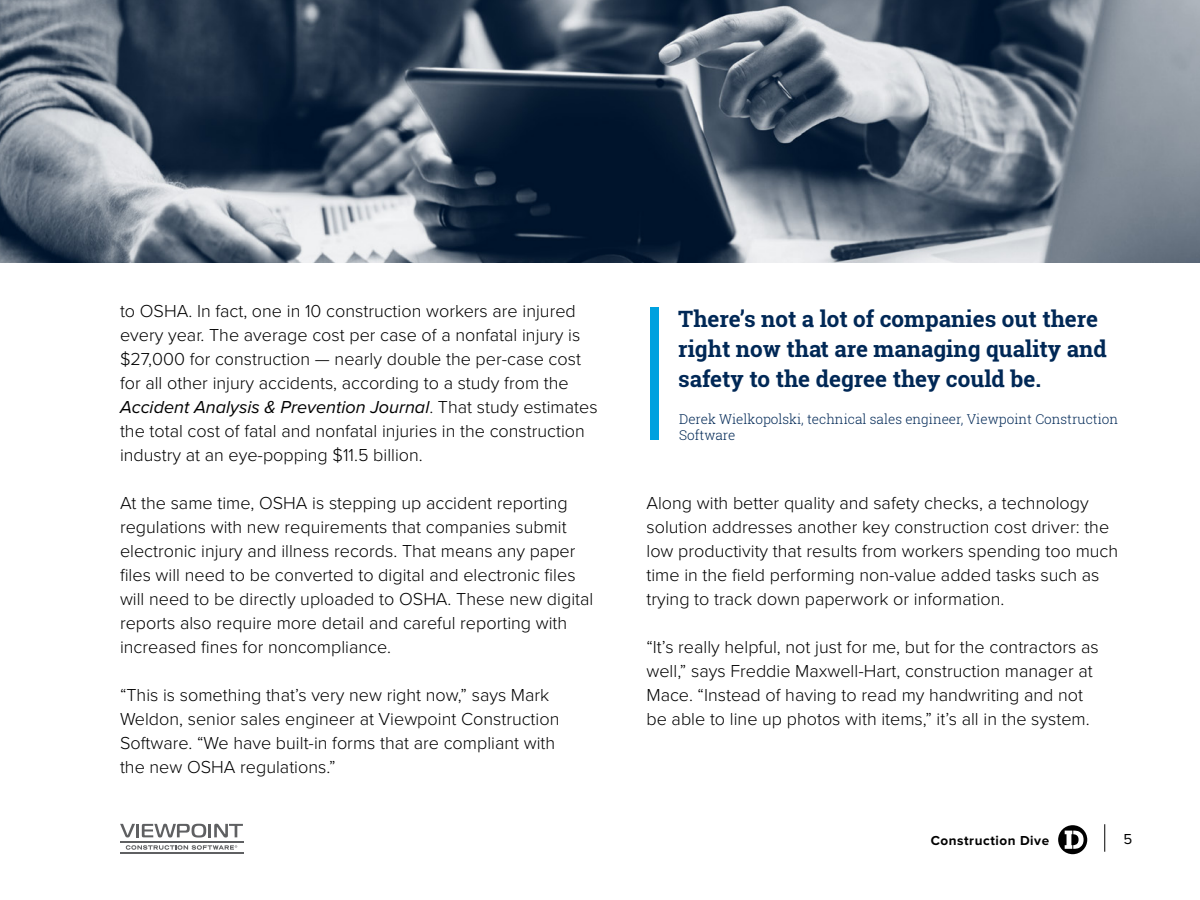
<style>
.page{position:relative;width:1200px;height:900px;background:#fff}
.page>*{position:absolute;margin:0;border:0;box-sizing:border-box;transform-origin:0 0}
.t1{font:700 22.5px/30px "Roboto Slab";color:#002856}
.t2{font:300 18px/24px "Proxima Nova";color:#000}
.t3{font:15px "Proxima Nova";color:#000}
.t4{font:300 13.5px/16.2px "Roboto Slab";color:#002856}
.t5{font:700 13.5px "Proxima Nova";letter-spacing:.04em;color:#000}
.s1{font-weight:400;font-style:italic}
</style>
<div class="page">
<img style="left:0;top:0;width:1200px;height:262px">
<svg style="left:1104px;top:824px;width:1px;height:28px"></svg>
<svg style="left:1057px;top:824px;width:31px;height:31px"></svg>
<svg style="left:1058px;top:825px;width:29px;height:29px"></svg>
<svg style="left:1065px;top:831px;width:19px;height:18px"></svg>
<div style="left:650px;top:308px;width:9px;height:132px;background:#00a1df"></div>
<svg style="left:120px;top:824px;width:123px;height:14px"></svg>
<svg style="left:126px;top:845px;width:111px;height:5px"></svg>
<hr style="left:120px;top:841px;width:123px;height:2px;background:#5f6062">
<hr style="left:120px;top:852px;width:123px;height:2px;background:#5f6062">
<p class="t2" style="left:120px;top:298px;width:479px">to OSHA. In fact, one in 10 construction workers are injured every year. The average cost per case of a nonfatal injury is $27,000 for construction — nearly double the per-case cost for all other injury accidents, according to a study from the <span class="s1">Accident Analysis &amp; Prevention Journal</span>. That study estimates the total cost of fatal and nonfatal injuries in the construction industry at an eye-popping $11.5 billion.</p>
<p class="t2" style="left:120px;top:490px;width:475px">At the same time, OSHA is stepping up accident reporting regulations with new requirements that companies submit electronic injury and illness records. That means any paper files will need to be converted to digital and electronic files will need to be directly uploaded to OSHA. These new digital reports also require more detail and careful reporting with increased fines for noncompliance.</p>
<p class="t2" style="left:120px;top:682px;width:441px">“This is something that’s very new right now,” says Mark Weldon, senior sales engineer at Viewpoint Construction Software. “We have built-in forms that are compliant with the new OSHA regulations.”</p>
<p class="t1" style="left:678px;top:303px;width:430px">There’s not a lot of companies out there right now that are managing quality and safety to the degree they could be.</p>
<p class="t4" style="left:679px;top:410px;width:441px">Derek Wielkopolski, technical sales engineer, Viewpoint Construction<br>Software</p>
<p class="t2" style="left:646px;top:490px;width:473px">Along with better quality and safety checks, a technology solution addresses another key construction cost driver: the low productivity that results from workers spending too much time in the field performing non-value added tasks such as trying to track down paperwork or information.</p>
<p class="t2" style="left:646px;top:634px;width:454px">“It’s really helpful, not just for me, but for the contractors as well,” says Freddie Maxwell-Hart, construction manager at Mace. “Instead of having to read my handwriting and not be able to line up photos with items,” it’s all in the system.</p>
<p class="t5" style="left:931px;top:830px;width:120px">Construction Dive</p>
<p class="t3" style="left:1123px;top:828px;width:10px">5</p>
</div>
